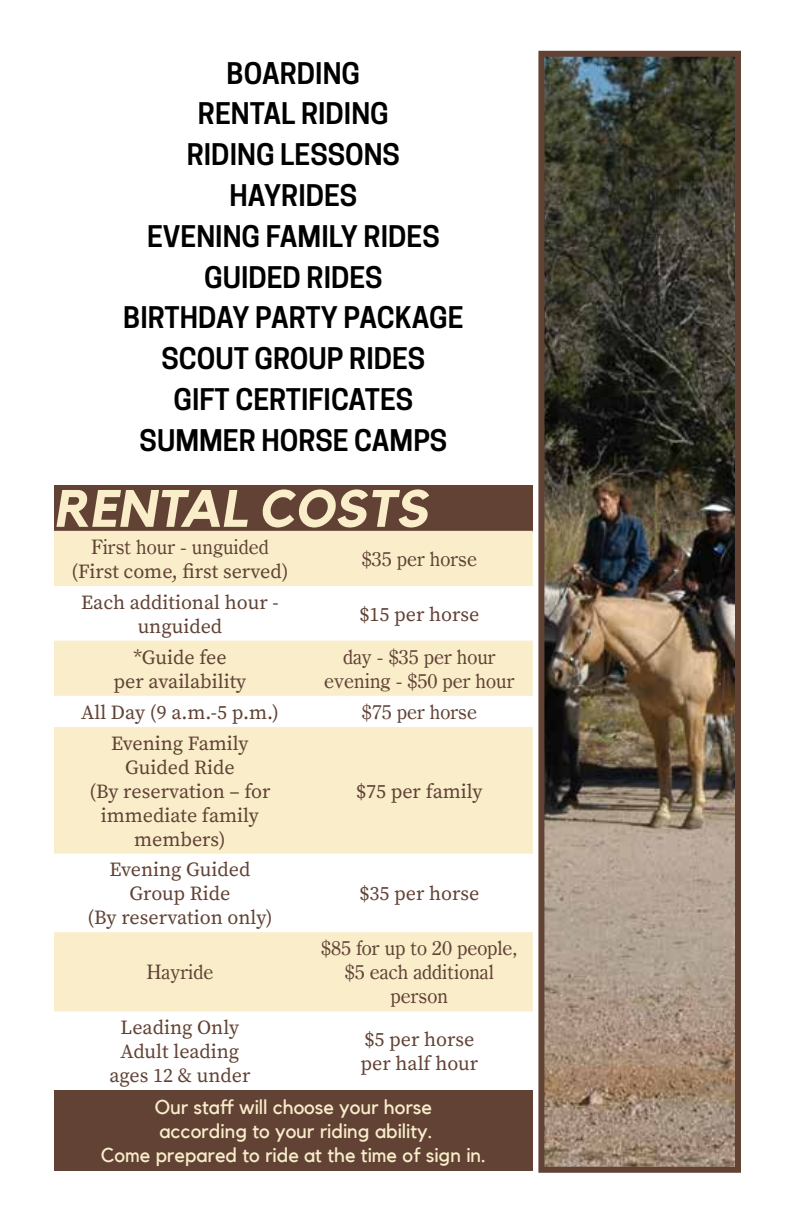
<style>
.page{position:relative;width:792px;height:1224px;background:#fff}
.page>*{position:absolute;margin:0;border:0;box-sizing:border-box;transform-origin:0 0}
.t1{font:italic 700 52px "Kollektif";color:#f9edca}
.t2{font:600 28px/40.8px "Cooper Hewitt";color:#000;text-align:center}
.t3{font:20px/24px "Source Serif Pro";color:#614235;text-align:center}
.t4{font:20px/24px "Century Oldstyle BT";color:#614235;text-align:center}
.t5{font:20px/24px "Kollektif";color:#f9edca;text-align:center}
</style>
<div class="page">
<div style="left:54px;top:485px;width:479px;height:46px;background:#614235"></div>
<svg style="left:54px;top:531px;width:479px;height:480px;fill:#f9edca"></svg>
<div style="left:54px;top:1090px;width:479px;height:80px;background:#614235"></div>
<img style="left:545px;top:58px;width:189px;height:1108px">
<div style="left:538px;top:51px;width:203px;height:1122px;border:6px solid #614235"></div>
<h2 class="t2" style="left:123px;top:53px;width:342px">BOARDING<br>RENTAL RIDING<br>RIDING LESSONS<br>HAYRIDES<br>EVENING FAMILY RIDES<br>GUIDED RIDES<br>BIRTHDAY PARTY PACKAGE<br>SCOUT GROUP RIDES<br>GIFT CERTIFICATES<br>SUMMER HORSE CAMPS</h2>
<h1 class="t1" style="left:54px;top:478px;width:375px">RENTAL COSTS</h1>
<p class="t4" style="left:91px;top:535px;width:179px">First hour - unguided</p>
<p class="t3" style="left:71px;top:560px;width:219px">(First come, first served)</p>
<p class="t4" style="left:362px;top:547px;width:117px">$35 per horse</p>
<p class="t3" style="left:81px;top:591px;width:199px">Each additional hour - unguided</p>
<p class="t3" style="left:359px;top:603px;width:121px">$15 per horse</p>
<p class="t3" style="left:114px;top:646px;width:134px">*Guide fee<br>per availability</p>
<p class="t4" style="left:324px;top:645px;width:192px">day - $35 per hour evening - $50 per hour</p>
<p class="t3" style="left:81px;top:701px;width:199px">All Day (9 a.m.-5 p.m.)</p>
<p class="t4" style="left:362px;top:700px;width:117px">$75 per horse</p>
<p class="t3" style="left:89px;top:732px;width:183px">Evening Family<br>Guided Ride<br>(By reservation – for immediate family members)</p>
<p class="t3" style="left:356px;top:780px;width:128px">$75 per family</p>
<p class="t3" style="left:87px;top:858px;width:187px">Evening Guided<br>Group Ride<br>(By reservation only)</p>
<p class="t4" style="left:146px;top:960px;width:69px">Hayride</p>
<p class="t3" style="left:359px;top:882px;width:121px">$35 per horse</p>
<p class="t4" style="left:321px;top:936px;width:198px">$85 for up to 20 people, $5 each additional person</p>
<p class="t3" style="left:109px;top:1016px;width:143px">Leading Only<br>Adult leading ages 12 &amp; under</p>
<p class="t3" style="left:361px;top:1028px;width:119px;text-align:left">$5 per horse per half hour</p>
<p class="t5" style="left:101px;top:1095px;width:387px">Our staff will choose your horse<br>according to your riding ability.<br>Come prepared to ride at the time of sign in.</p>
</div>
